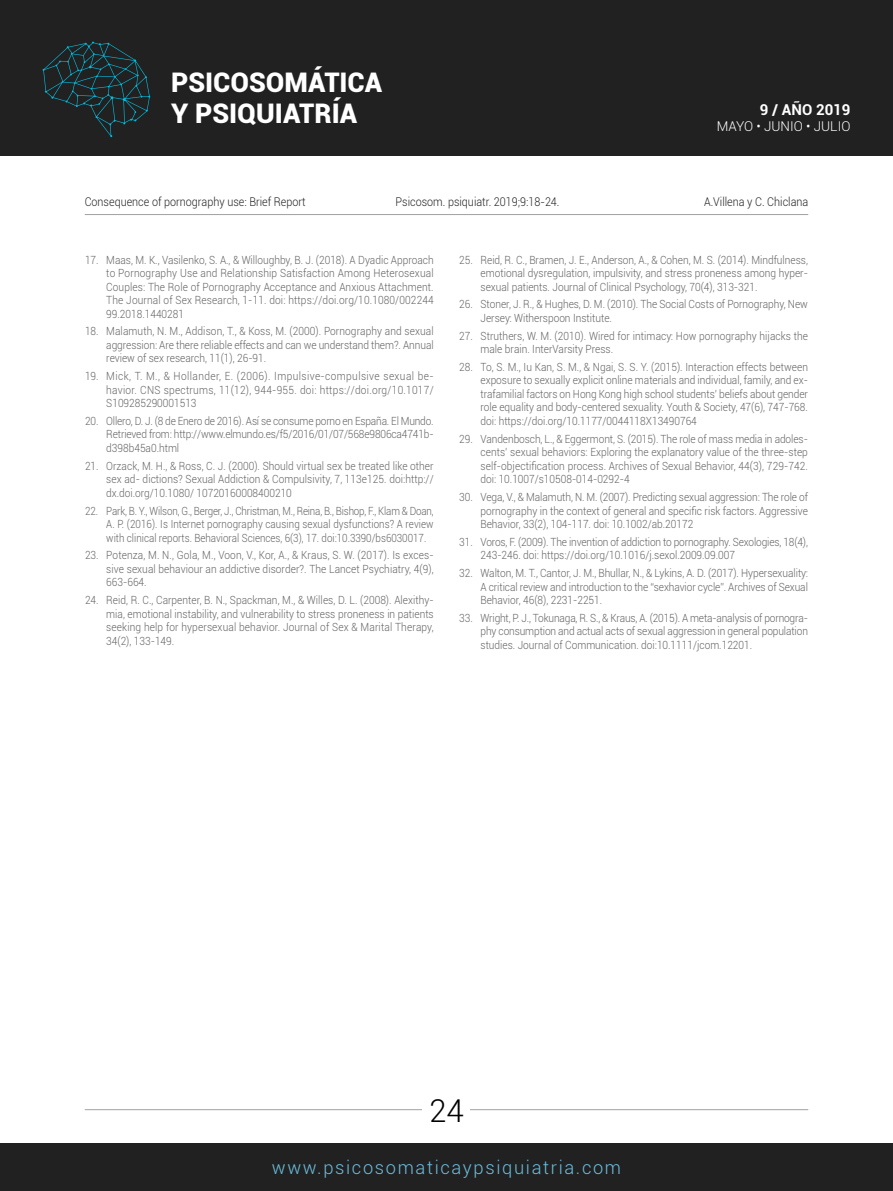
<style>
.page{position:relative;width:893px;height:1191px;background:#fff}
.page>*{position:absolute;margin:0;border:0;box-sizing:border-box;transform-origin:0 0}
.t1{font:300 31.5px "Roboto";color:#000}
.t2{font:900 27px/31.5px "Roboto";color:#fff}
.t3{font:300 18.3px "Roboto";letter-spacing:.09em;color:#6bbdde}
.t4{font:700 15px "Roboto";color:#fff}
.t5{font:300 13.5px "Roboto";color:#fff}
.t6{font:300 12px "Roboto";color:#212121;scale:.9 1}
.t7{font:300 11.25px/13.5px "Roboto";color:#636363;text-align:justify;scale:.9 1}
.t8{font:300 11.25px/13.5px "Roboto";color:#636363;text-align:justify;scale:.87 1}
</style>
<div class="page">
<hr style="left:85px;top:214px;width:723px;height:1px;background:#a2a2a2">
<hr style="left:85px;top:1109px;width:723px;height:1px;background:#a2a2a2">
<div style="left:423px;top:1098px;width:47px;height:23px;background:#fff"></div>
<div style="left:0;top:0;width:893px;height:155px;background:#212121"></div>
<div style="left:0;top:1143px;width:893px;height:48px;background:#212121"></div>
<svg style="left:43px;top:41px;width:107px;height:96px"></svg>
<h2 class="t2" style="left:171px;top:65px;width:212px">PSICOSOMÁTICA<br>Y PSIQUIATRÍA</h2>
<h3 class="t4" style="left:760px;top:99px;width:92px">9 / AÑO 2019</h3>
<p class="t5" style="left:717px;top:117px;width:135px">MAYO • JUNIO • JULIO</p>
<p class="t6" style="left:85px;top:194px;width:247px">Consequence of pornography use: Brief Report</p>
<p class="t6" style="left:704px;top:193px;width:117px">A.Villena y C. Chiclana</p>
<p class="t6" style="left:395px;top:194px;width:184px">Psicosom. psiquiatr. 2019;9:18-24.</p>
<p class="t7" style="left:106px;top:252px;width:365px;text-indent:-21px">17. Maas, M. K., Vasilenko, S. A., &amp; Willoughby, B. J. (2018). A Dyadic Approach to Pornography Use and Relationship Satisfaction Among Heterosexual Couples: The Role of Pornography Acceptance and Anxious Attachment.<br>The Journal of Sex Research, 1-11. doi: https://doi.org/10.1080/002244<br>99.2018.1440281</p>
<p class="t7" style="left:106px;top:324px;width:365px;text-indent:-21px">18. Malamuth, N. M., Addison, T., &amp; Koss, M. (2000). Pornography and sexual aggression: Are there reliable effects and can we understand them?. Annual review of sex research, 11(1), 26-91.</p>
<p class="t7" style="left:106px;top:369px;width:365px;text-indent:-21px">19. Mick, T. M., &amp; Hollander, E. (2006). Impulsive-compulsive sexual be&shy;havior. CNS spectrums, 11(12), 944-955. doi: https://doi.org/10.1017/ S109285290001513</p>
<p class="t7" style="left:106px;top:414px;width:365px;text-indent:-21px">20. Ollero, D. J. (8 de Enero de 2016). Así se consume porno en España. El Mundo.<br>Retrieved from: http://www.elmundo.es/f5/2016/01/07/568e9806ca4741b&shy;d398b45a0.html</p>
<p class="t7" style="left:106px;top:458px;width:365px;text-indent:-21px">21. Orzack, M. H., &amp; Ross, C. J. (2000). Should virtual sex be treated like other sex ad- dictions? Sexual Addiction &amp; Compulsivity, 7, 113e125. doi:http:// dx.doi.org/10.1080/ 10720160008400210</p>
<p class="t8" style="left:106px;top:503px;width:378px;text-indent:-21px">22. Park, B. Y., Wilson, G., Berger, J., Christman, M., Reina, B., Bishop, F., Klam &amp; Doan, A. P. (2016). Is Internet pornography causing sexual dysfunctions? A review with clinical reports. Behavioral Sciences, 6(3), 17. doi:10.3390/bs6030017.</p>
<p class="t7" style="left:106px;top:548px;width:365px;text-indent:-21px">23. Potenza, M. N., Gola, M., Voon, V., Kor, A., &amp; Kraus, S. W. (2017). Is exces&shy;sive sexual behaviour an addictive disorder?. The Lancet Psychiatry, 4(9), 663-664.</p>
<p class="t7" style="left:106px;top:593px;width:365px;text-indent:-21px">24. Reid, R. C., Carpenter, B. N., Spackman, M., &amp; Willes, D. L. (2008). Alexithy&shy;mia, emotional instability, and vulnerability to stress proneness in patients seeking help for hypersexual behavior. Journal of Sex &amp; Marital Therapy, 34(2), 133-149.</p>
<p class="t7" style="left:480px;top:252px;width:365px;text-indent:-21px">25. Reid, R. C., Bramen, J. E., Anderson, A., &amp; Cohen, M. S. (2014). Mindfulness, emotional dysregulation, impulsivity, and stress proneness among hyper&shy;sexual patients. Journal of Clinical Psychology, 70(4), 313-321.</p>
<p class="t7" style="left:480px;top:297px;width:365px;text-indent:-21px">26. Stoner, J. R., &amp; Hughes, D. M. (2010). The Social Costs of Pornography, New<br>Jersey: Witherspoon Institute.</p>
<p class="t7" style="left:480px;top:328px;width:365px;text-indent:-21px">27. Struthers, W. M. (2010). Wired for intimacy: How pornography hijacks the male brain. InterVarsity Press.</p>
<p class="t7" style="left:480px;top:360px;width:365px;text-indent:-21px">28. To, S. M., Iu Kan, S. M., &amp; Ngai, S. S. Y. (2015). Interaction effects between exposure to sexually explicit online materials and individual, family, and ex&shy;trafamilial factors on Hong Kong high school students’ beliefs about gender role equality and body-centered sexuality. Youth &amp; Society, 47(6), 747-768. doi: https://doi.org/10.1177/0044118X13490764</p>
<p class="t7" style="left:480px;top:431px;width:365px;text-indent:-21px">29. Vandenbosch, L., &amp; Eggermont, S. (2015). The role of mass media in adoles&shy;cents’ sexual behaviors: Exploring the explanatory value of the three-step self-objectification process. Archives of Sexual Behavior, 44(3), 729-742. doi: 10.1007/s10508-014-0292-4</p>
<p class="t7" style="left:480px;top:490px;width:365px;text-indent:-21px">30. Vega, V., &amp; Malamuth, N. M. (2007). Predicting sexual aggression: The role of pornography in the context of general and specific risk factors. Aggressive Behavior, 33(2), 104-117. doi: 10.1002/ab.20172</p>
<p class="t7" style="left:480px;top:534px;width:365px;text-indent:-21px">31. Voros, F. (2009). The invention of addiction to pornography. Sexologies, 18(4),<br>243-246. doi: https://doi.org/10.1016/j.sexol.2009.09.007</p>
<p class="t7" style="left:480px;top:566px;width:365px;text-indent:-21px">32. Walton, M. T., Cantor, J. M., Bhullar, N., &amp; Lykins, A. D. (2017). Hypersexuality:<br>A critical review and introduction to the “sexhavior cycle”. Archives of Sexual Behavior, 46(8), 2231-2251.</p>
<p class="t7" style="left:480px;top:610px;width:365px;text-indent:-21px">33. Wright, P. J., Tokunaga, R. S., &amp; Kraus, A. (2015). A meta-analysis of pornogra&shy;phy consumption and actual acts of sexual aggression in general population studies. Journal of Communication. doi:10.1111/jcom.12201.</p>
<h1 class="t1" style="left:429px;top:1088px;width:36px">24</h1>
<h3 class="t3" style="left:272px;top:1154px;width:351px">www.psicosomaticaypsiquiatria.com</h3>
</div>
